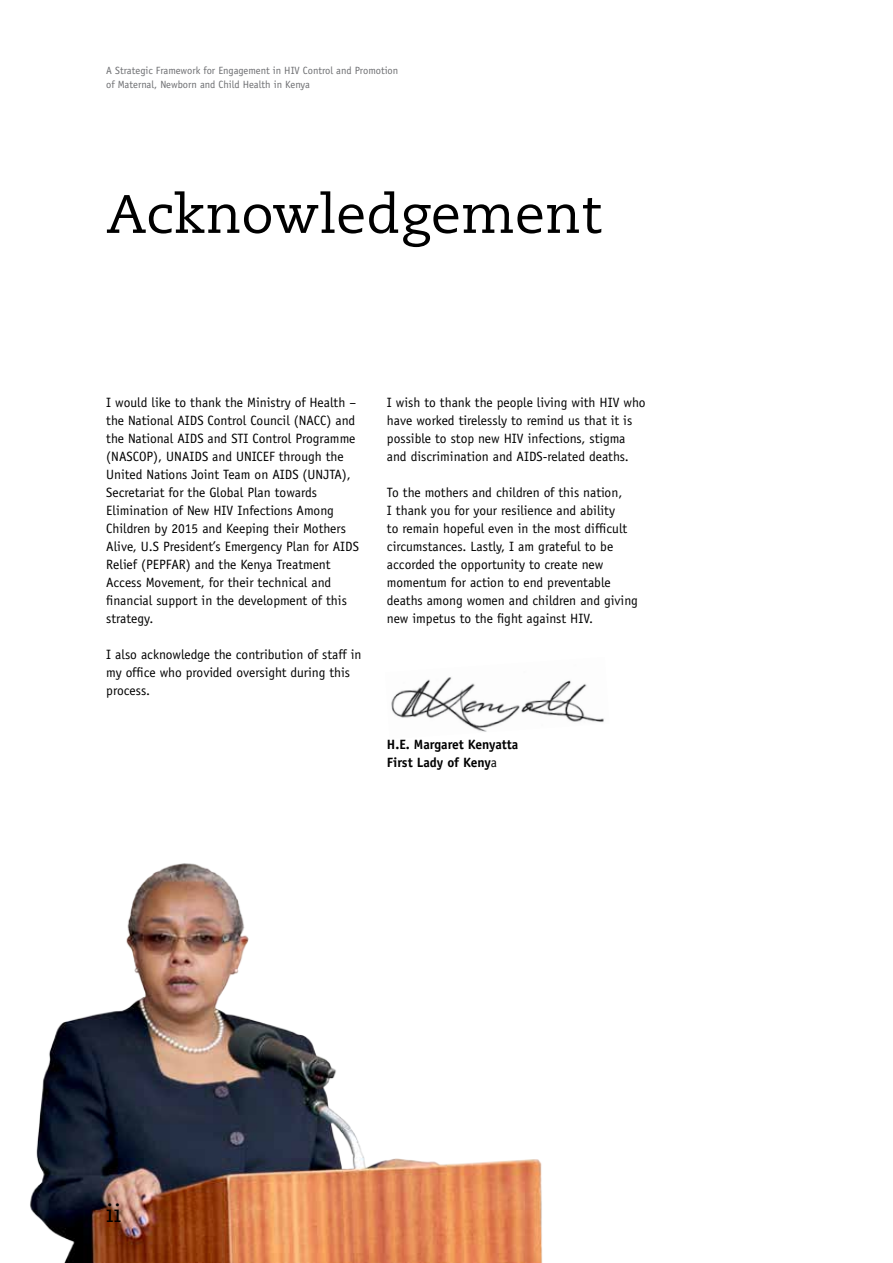
<style>
.page{position:relative;width:893px;height:1263px;background:#fff}
.page>*{position:absolute;margin:0;border:0;box-sizing:border-box;transform-origin:0 0}
.t1{font:54px "Caecilia LT Std";color:#000}
.t2{font:24px "Caecilia LT Std";color:#000}
.t3{font:13.5px/18px "Officina Sans";color:#000}
.t4{font:700 13.5px/18px "Officina Sans";color:#000}
.t5{font:10.5px/13.5px "Officina Sans";color:#6d6e71}
.s1{font-weight:400}
</style>
<div class="page">
<img style="left:30px;top:863px;width:513px;height:400px">
<img style="left:391px;top:677px;width:213px;height:55px">
<p class="t5" style="left:106px;top:64px;width:293px">A Strategic Framework for Engagement in Hiv Control and Promotion of Maternal, Newborn and Child Health in Kenya</p>
<h1 class="t1" style="left:106px;top:183px;width:497px">Acknowledgement</h1>
<p class="t3" style="left:106px;top:394px;width:254px">I would like to thank the Ministry of Health – the National AIDS Control Council (NACC) and the National AIDS and STI Control Programme (NASCOP), UNAIDS and UNICEF through the United Nations Joint Team on AIDS (UNJTA), Secretariat for the Global Plan towards Elimination of New HIV Infections Among Children by 2015 and Keeping their Mothers Alive, U.S President’s Emergency Plan for AIDS Relief (PEPFAR) and the Kenya Treatment Access Movement, for their technical and financial support in the development of this strategy.</p>
<p class="t3" style="left:106px;top:646px;width:257px">I also acknowledge the contribution of staff in my office who provided oversight during this process.</p>
<p class="t3" style="left:387px;top:394px;width:260px">I wish to thank the people living with HIV who have worked tirelessly to remind us that it is possible to stop new HIV infections, stigma and discrimination and AIDS-related deaths.</p>
<p class="t3" style="left:387px;top:484px;width:252px">To the mothers and children of this nation,<br>I thank you for your resilience and ability<br>to remain hopeful even in the most difficult circumstances. Lastly, I am grateful to be accorded the opportunity to create new momentum for action to end preventable deaths among women and children and giving new impetus to the fight against HIV.</p>
<p class="t4" style="left:387px;top:736px;width:133px">H.E. Margaret Kenyatta<br>First Lady of Keny<span class="s1">a</span></p>
<h2 class="t2" style="left:106px;top:1199px;width:17px">ii</h2>
</div>
